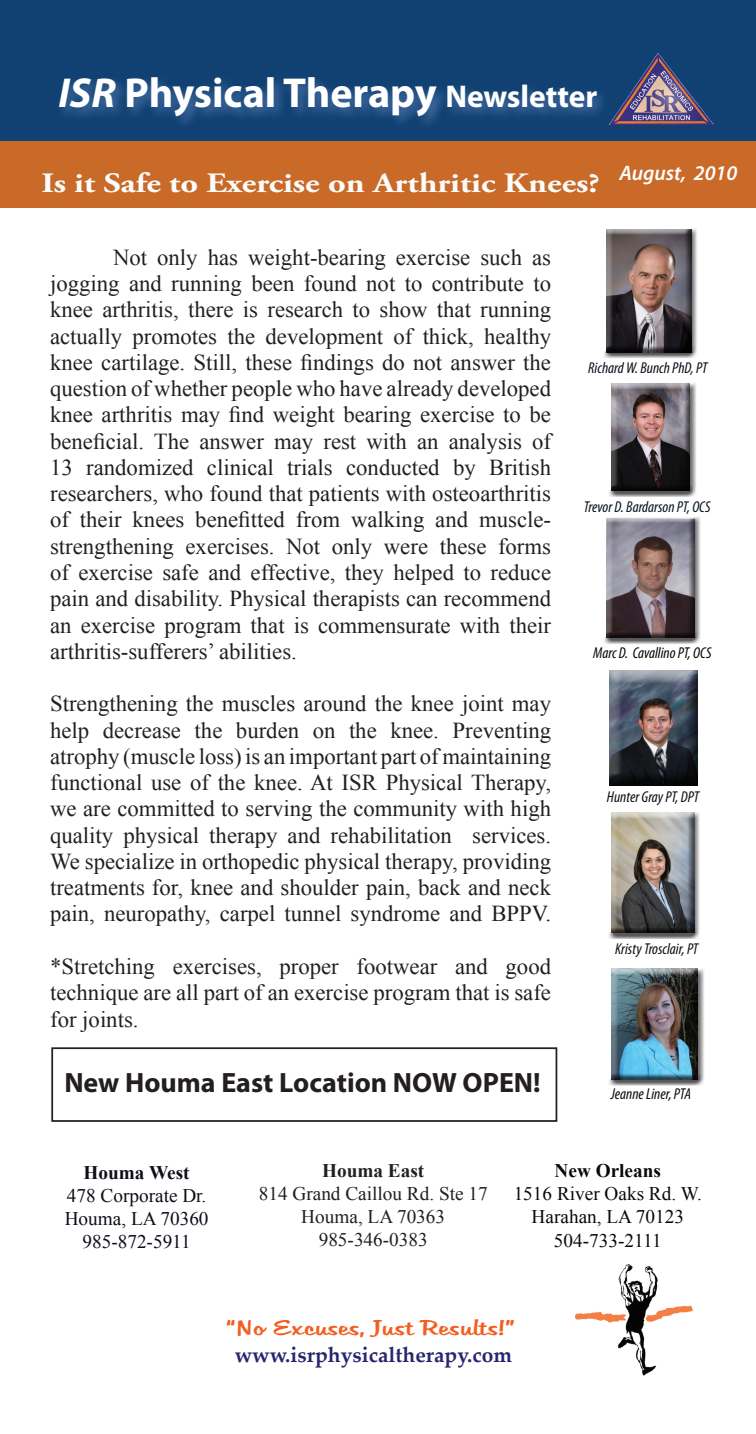
<style>
.page{position:relative;width:756px;height:1434px;background:#fff}
.page>*{position:absolute;margin:0;border:0;box-sizing:border-box;transform-origin:0 0}
.t1{font:700 42px "Myriad Pro";color:#fff}
.t2{font:700 28px "Adobe Garamond Pro";color:#fbfdfd;scale:1.23 1}
.t3{font:700 28px "Myriad Pro";color:#231f20}
.t4{font:22.75px/26.2px "Times New Roman";color:#231f20;text-align:justify}
.t5{font:700 21px "Palatino Linotype";color:#28256f}
.t6{font:21px "Tabitha";color:#f25f21;scale:1.31 1}
.t7{font:italic 600 21px "Myriad Pro";color:#fff}
.t8{font:19.25px/23.1px "Times New Roman";color:#231f20;text-align:center}
.t9{font:19.25px/23.1px "Times New Roman";color:#090b08;text-align:center}
.t10{font:19.25px/23.1px "Times New Roman";color:#0f0d19;text-align:center}
.t11{font:700 19.25px "Times New Roman";color:#090b08}
.t12{font:700 19.25px "Times New Roman";color:#0f0d19}
.t13{font:700 19.25px "Times New Roman";color:#231f20}
.t14{font:italic condensed 15.75px "Myriad Pro";color:#0e0e14}
.t15{font:italic condensed 15.75px "Myriad Pro";color:#07151e}
.t16{font:italic condensed 15.75px "Myriad Pro";color:#050605}
.t17{font:italic condensed 15.75px "Myriad Pro";color:#0d0d1c}
.t18{font:italic condensed 15.75px "Myriad Pro";color:#0b0b0e}
.s1{font-style:italic}
.s2{font-size:31.5px}
</style>
<div class="page">
<div style="left:51px;top:1047px;width:506px;height:74px;background:#fff;border:2px solid #231f20"></div>
<img style="left:555px;top:1247px;width:156px;height:156px;border-radius:78px">
<div style="left:0;top:0;width:756px;height:180px;background:#104172"></div>
<div style="left:0;top:141px;width:756px;height:67px;background:#c96a28"></div>
<img style="left:610px;top:54px;width:104px;height:71px">
<div style="left:55px;top:73px;width:555px;height:58px;background:#6c8bc6;opacity:.6"></div>
<div style="left:602px;top:225px;width:96px;height:133px;background:#231f20;opacity:.75"></div>
<div style="left:606px;top:379px;width:90px;height:118px;background:#231f20;opacity:.75"></div>
<div style="left:607px;top:808px;width:93px;height:131px;background:#231f20;opacity:.75"></div>
<div style="left:606px;top:965px;width:99px;height:120px;background:#231f20;opacity:.75"></div>
<div style="left:602px;top:513px;width:99px;height:131px;background:#231f20;opacity:.75"></div>
<div style="left:606px;top:670px;width:91px;height:116px;background:#231f20;opacity:.75"></div>
<h1 class="t1" style="left:58px;top:66px;width:541px"><span class="s1">ISR</span> Physical Therapy <span class="s2">Newsletter</span></h1>
<p class="t2" style="left:42px;top:166px;width:456px">Is it Safe to Exercise on Arthritic Knees?</p>
<p class="t7" style="left:619px;top:160px;width:120px">August, 2010</p>
<p class="t4" style="left:50px;top:244px;width:503px;text-indent:63px">Not only has weight-bearing exercise such as jogging and running been found not to contribute to knee arthritis, there is research to show that running actually promotes the development of thick, healthy knee cartilage. Still, these findings do not answer the question of whether people who have already developed knee arthritis may find weight bearing exercise to be beneficial. The answer may rest with an analysis of 13 randomized clinical trials conducted by British researchers, who found that patients with osteoarthritis of their knees benefitted from walking and muscle&shy;strengthening exercises. Not only were these forms of exercise safe and effective, they helped to reduce pain and disability. Physical therapists can recommend an exercise program that is commensurate with their arthritis-sufferers’ abilities.</p>
<p class="t4" style="left:50px;top:690px;width:503px">Strengthening the muscles around the knee joint may help decrease the burden on the knee. Preventing atrophy (muscle loss) is an important part of maintaining functional use of the knee. At ISR Physical Therapy, we are committed to serving the community with high quality physical therapy and rehabilitation services.<br>We specialize in orthopedic physical therapy, providing treatments for, knee and shoulder pain, back and neck pain, neuropathy, carpel tunnel syndrome and BPPV.</p>
<p class="t4" style="left:50px;top:952px;width:503px">*Stretching exercises, proper footwear and good technique are all part of an exercise program that is safe for joints.</p>
<p class="t3" style="left:64px;top:1064px;width:478px">New Houma East Location NOW OPEN!</p>
<p class="t17" style="left:588px;top:358px;width:121px">Richard W. Bunch PhD, PT</p>
<p class="t15" style="left:584px;top:497px;width:128px">Trevor D. Bardarson PT, OCS</p>
<p class="t16" style="left:593px;top:643px;width:120px">Marc D. Cavallino PT, OCS</p>
<p class="t14" style="left:607px;top:787px;width:94px">Hunter Gray PT, DPT</p>
<p class="t14" style="left:615px;top:939px;width:85px">Kristy Trosclair, PT</p>
<p class="t18" style="left:611px;top:1084px;width:82px">Jeanne Liner, PTA</p>
<p class="t12" style="left:84px;top:1159px;width:108px">Houma West</p>
<p class="t10" style="left:65px;top:1183px;width:145px">478 Corporate Dr.<br>Houma, LA 70360<br>985-872-5911</p>
<p class="t13" style="left:322px;top:1156px;width:104px">Houma East</p>
<p class="t8" style="left:259px;top:1181px;width:230px">814 Grand Caillou Rd. Ste 17<br>Houma, LA 70363<br>985-346-0383</p>
<p class="t11" style="left:555px;top:1157px;width:108px">New Orleans</p>
<p class="t9" style="left:514px;top:1181px;width:190px">1516 River Oaks Rd. W.<br>Harahan, LA 70123<br>504-733-2111</p>
<p class="t6" style="left:226px;top:1313px;width:222px">“No Excuses, Just Results!”</p>
<p class="t5" style="left:235px;top:1339px;width:279px">www.isrphysicaltherapy.com</p>
</div>
